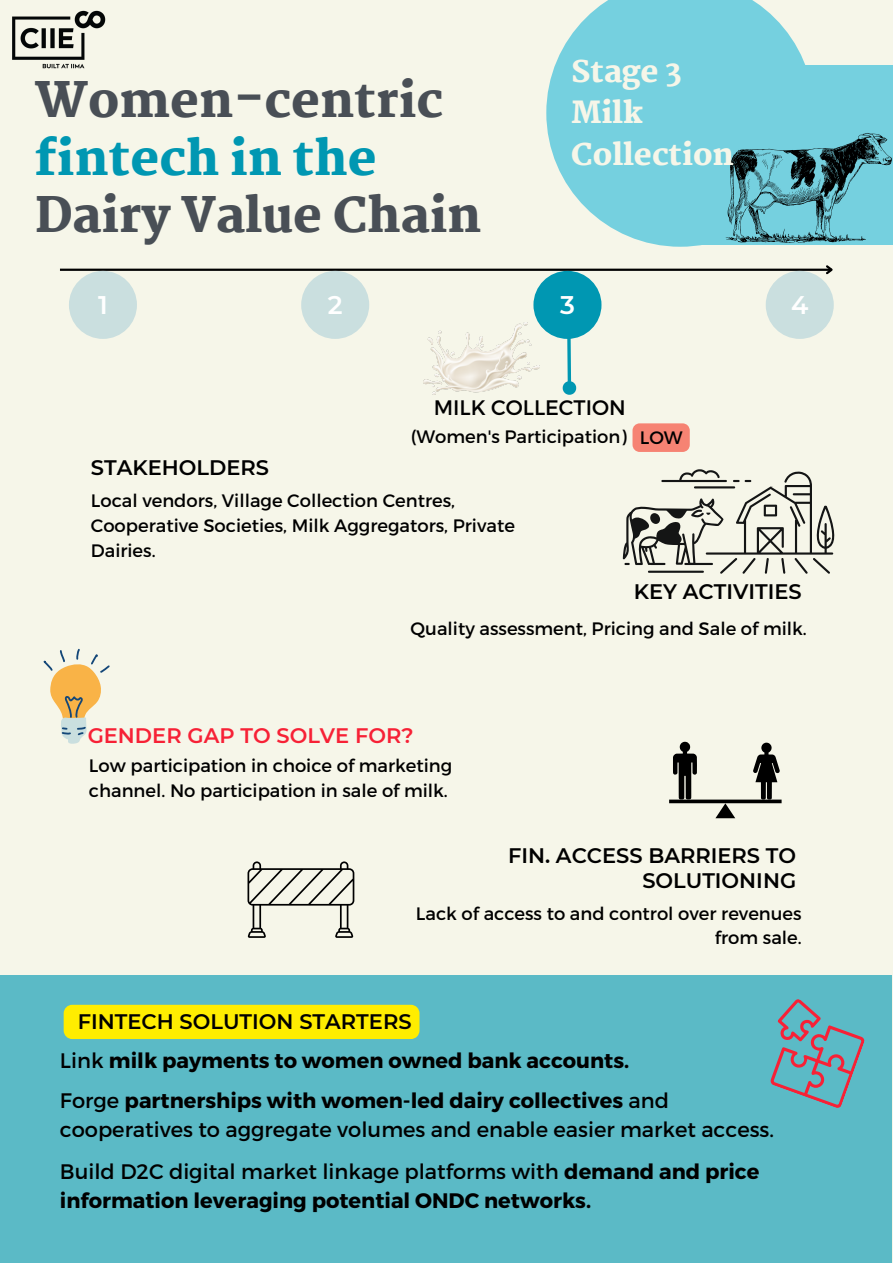
<style>
.page{position:relative;width:893px;height:1264px;background:#fff}
.page>*{position:absolute;margin:0;border:0;box-sizing:border-box;transform-origin:0 0}
.t1{font:800 48px "Martel";color:#494f56}
.t2{font:800 48px "Martel";color:#0097b2}
.t3{font:800 30px/41.5px "Martel";color:#f6f6e9}
.t4{font:600 25.5px "Montserrat";color:#fff}
.t5{font:700 21px/39.3px "Montserrat";color:#000}
.t6{font:21px/41.8px "Montserrat";color:#000}
.t7{font:600 21px/24.8px "Montserrat";color:#000;text-align:right}
.t8{font:600 21px "Montserrat";color:#f72136}
.t9{font:18px/24.8px "Montserrat";color:#000}
.s1{font-weight:400}
.s2{font-weight:700}
</style>
<div class="page">
<div style="left:0;top:0;width:892px;height:1262px;background:#f6f6e9"></div>
<svg style="left:546px;top:0;width:260px;height:247px;fill:#75d0df"></svg>
<div style="left:660px;top:65px;width:232px;height:180px;background:#75d0df"></div>
<svg style="left:725px;top:133px;width:166px;height:110px"></svg>
<img style="left:12px;top:10px;width:94px;height:59px">
<div style="left:0;top:975px;width:891px;height:287px;background:#5bbac6"></div>
<hr style="left:60px;top:268px;width:771px;height:3px;background:#000">
<svg style="left:823px;top:265px;width:10px;height:10px"></svg>
<div style="left:69px;top:271px;width:68px;height:68px;background:#cadfdf;border-radius:50%"></div>
<div style="left:301px;top:271px;width:68px;height:68px;background:#cadfdf;border-radius:50%"></div>
<div style="left:533px;top:271px;width:68px;height:68px;background:#0097b2;border-radius:50%"></div>
<div style="left:765px;top:271px;width:68px;height:68px;background:#cadfdf;border-radius:50%"></div>
<svg style="left:567px;top:338px;width:4px;height:40px"></svg>
<svg style="left:562px;top:378px;width:15px;height:17px"></svg>
<svg style="left:622px;top:469px;width:212px;height:104px"></svg>
<svg style="left:43px;top:648px;width:67px;height:96px"></svg>
<svg style="left:669px;top:741px;width:112px;height:77px"></svg>
<svg style="left:770px;top:999px;width:95px;height:109px"></svg>
<img style="left:423px;top:322px;width:116px;height:72px">
<svg style="left:632px;top:423px;width:57px;height:29px"></svg>
<div style="left:64px;top:1004px;width:355px;height:35px;background:#ffed00"></div>
<svg style="left:247px;top:861px;width:107px;height:76px"></svg>
<h1 class="t1" style="left:35px;top:73px;width:409px">Women-centric</h1>
<h1 class="t2" style="left:35px;top:130px;width:343px">fintech in the</h1>
<h1 class="t1" style="left:35px;top:187px;width:448px">Dairy Value Chain</h1>
<h2 class="t3" style="left:571px;top:51px;width:164px">Stage 3<br>Milk<br>Collection</h2>
<h3 class="t4" style="left:98px;top:289px;width:11px">1</h3>
<h3 class="t4" style="left:328px;top:289px;width:16px">2</h3>
<h3 class="t4" style="left:560px;top:289px;width:16px">3</h3>
<h3 class="t4" style="left:791px;top:289px;width:19px">4</h3>
<p class="t7" style="left:91px;top:455px;width:179px">STAKEHOLDERS</p>
<p class="t6" style="left:433px;top:385px;width:193px">MILK COLLECTION</p>
<p class="t9" style="left:410px;top:423px;width:273px">(Women's Participation) LOW</p>
<p class="t9" style="left:91px;top:487px;width:425px">Local vendors, Village Collection Centres,<br>Cooperative Societies, Milk Aggregators, Private<br>Dairies.</p>
<p class="t7" style="left:633px;top:579px;width:169px">KEY ACTIVITIES</p>
<p class="t9" style="left:410px;top:615px;width:398px">Quality assessment, Pricing and Sale of milk.</p>
<p class="t8" style="left:88px;top:723px;width:327px">GENDER GAP TO SOLVE FOR?</p>
<p class="t9" style="left:89px;top:752px;width:365px">Low participation in choice of marketing channel. No participation in sale of milk.</p>
<p class="t7" style="left:508px;top:843px;width:290px">FIN. ACCESS BARRIERS TO<br>SOLUTIONING</p>
<p class="t9" style="left:416px;top:899px;width:387px;text-align:right">Lack of access to and control over revenues from sale.</p>
<p class="t7" style="left:78px;top:1009px;width:335px">FINTECH SOLUTION STARTERS</p>
<p class="t5" style="left:60px;top:1040px;width:610px"><span class="s1">Link</span> milk payments to women owned bank accounts.<br><span class="s1">Forge</span> partnerships with women-led dairy collectives <span class="s1">and</span></p>
<p class="t6" style="left:60px;top:1107px;width:715px">cooperatives to aggregate volumes and enable easier market access.<br>Build D2C digital market linkage platforms with <span class="s2">demand and price</span></p>
<p class="t5" style="left:60px;top:1180px;width:532px">information leveraging potential ONDC networks.</p>
</div>
